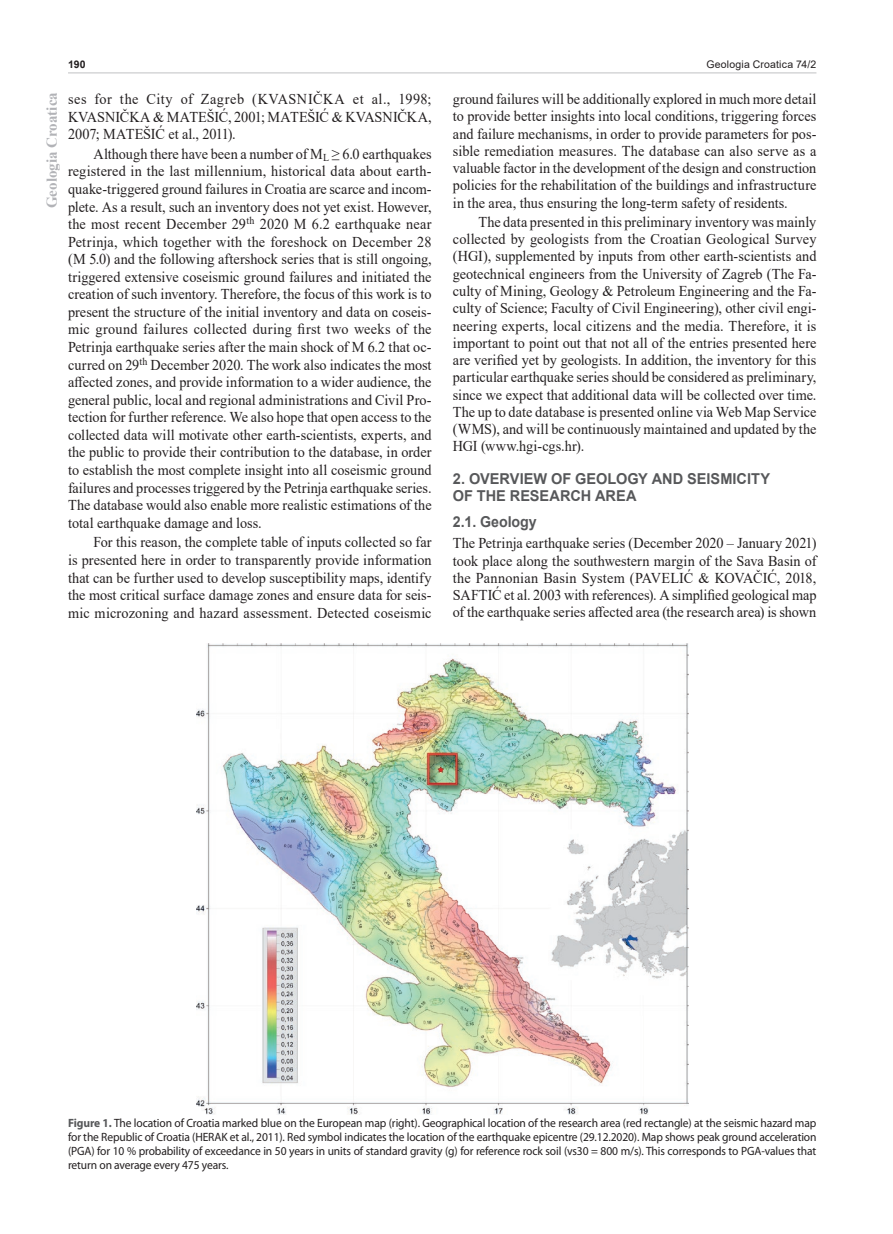
<style>
.page{position:relative;width:893px;height:1234px;background:#fff}
.page>*{position:absolute;margin:0;border:0;box-sizing:border-box;transform-origin:0 0}
.t1{font:15px/17.5px "Times New Roman";letter-spacing:.005em;color:#231f20;text-align:justify;scale:.95 1}
.t2{font:700 15px/17.4px "Arial";color:#57585a}
.t3{font:700 15px "Times New Roman";color:#b2b3b7}
.t4{font:700 15px "Arial";color:#57585a;scale:.95 1}
.t5{font:12px/14.1px "Myriad Pro";letter-spacing:-.01em;color:#231f20;text-align:justify;scale:.96 1}
.t6{font:10.5px "Arial";letter-spacing:.015em;color:#231f20}
.t7{font:700 10.5px "Arial";color:#231f20}
.s1{font-weight:700;color:#57585a}
</style>
<div class="page">
<hr style="left:68px;top:72px;width:748px;height:1px;background:#c7c8ca">
<img style="left:196px;top:643px;width:492px;height:471px">
<p class="t7" style="left:68px;top:57px;width:19px">190</p>
<p class="t6" style="left:706px;top:57px;width:112px">Geologia Croatica 74/2</p>
<p class="t1" style="left:68px;top:90px;width:384px">ses for the City of Zagreb (KVASNIČKA et al., 1998; KVASNIČKA &amp; MATEŠIĆ, 2001; MATEŠIĆ &amp; KVASNIČKA, 2007; MATEŠIĆ et al., 2011).</p>
<p class="t1" style="left:68px;top:144px;width:384px;text-indent:26px">Although there have been a number of M<sub>L</sub> ≥ 6.0 earthquakes registered in the last millennium, historical data about earth&shy;quake-triggered ground failures in Croatia are scarce and incom&shy;plete. As a result, such an inventory does not yet exist. However, the most recent December 29<sup>th</sup> 2020 M 6.2 earthquake near Petrinja, which together with the foreshock on December 28 (M 5.0) and the following aftershock series that is still ongoing, triggered extensive coseismic ground failures and initiated the creation of such inventory. Therefore, the focus of this work is to present the structure of the initial inventory and data on coseis&shy;mic ground failures collected during first two weeks of the Petrinja earthquake series after the main shock of M 6.2 that oc&shy;curred on 29<sup>th</sup> December 2020. The work also indicates the most affected zones, and provide information to a wider audience, the general public, local and regional administrations and Civil Pro&shy;tection for further reference. We also hope that open access to the collected data will motivate other earth-scientists, experts, and the public to provide their contribution to the database, in order to establish the most complete insight into all coseismic ground failures and processes triggered by the Petrinja earthquake series.<br>The database would also enable more realistic estimations of the total earthquake damage and loss.</p>
<p class="t1" style="left:68px;top:533px;width:384px;text-indent:26px">For this reason, the complete table of inputs collected so far is presented here in order to transparently provide information that can be further used to develop susceptibility maps, identify the most critical surface damage zones and ensure data for seis&shy;mic microzoning and hazard assessment. Detected coseismic</p>
<p class="t3" style="left:41px;top:208px;width:118px;rotate:-90deg">Geologia Croatica</p>
<p class="t1" style="left:453px;top:90px;width:384px">ground failures will be additionally explored in much more detail to provide better insights into local conditions, triggering forces and failure mechanisms, in order to provide parameters for pos&shy;sible remediation measures. The database can also serve as a valuable factor in the development of the design and construction policies for the rehabilitation of the buildings and infrastructure in the area, thus ensuring the long-term safety of residents.</p>
<p class="t1" style="left:453px;top:213px;width:384px;text-indent:26px">The data presented in this preliminary inventory was mainly collected by geologists from the Croatian Geological Survey (HGI), supplemented by inputs from other earth-scientists and geotechnical engineers from the University of Zagreb (The Fa&shy;culty of Mining, Geology &amp; Petroleum Engineering and the Fa&shy;culty of Science; Faculty of Civil Engineering), other civil engi&shy;neering experts, local citizens and the media. Therefore, it is important to point out that not all of the entries presented here are verified yet by geologists. In addition, the inventory for this particular earthquake series should be considered as preliminary, since we expect that additional data will be collected over time.<br>The up to date database is presented online via Web Map Service (WMS), and will be continuously maintained and updated by the HGI (www.hgi-cgs.hr).</p>
<p class="t2" style="left:453px;top:470px;width:319px">2. OVERVIEW OF GEOLOGY AND SEISMICITY<br>OF THE RESEARCH AREA</p>
<p class="t4" style="left:453px;top:511px;width:90px">2.1. Geology</p>
<p class="t1" style="left:453px;top:534px;width:384px">The Petrinja earthquake series (December 2020 – January 2021) took place along the southwestern margin of the Sava Basin of the Pannonian Basin System (PAVELIĆ &amp; KOVAČIĆ, 2018, SAFTIĆ et al. 2003 with references). A simplified geological map of the earthquake series affected area (the research area) is shown</p>
<p class="t5" style="left:68px;top:1115px;width:781px"><span class="s1">Figure 1.</span> The location of Croatia marked blue on the European map (right). Geographical location of the research area (red rectangle) at the seismic hazard map for the Republic of Croatia (HERAK et al., 2011). Red symbol indicates the location of the earthquake epicentre (29.12.2020). Map shows peak ground acceleration (PGA) for 10 % probability of exceedance in 50 years in units of standard gravity (g) for reference rock soil (vs30 = 800 m/s). This corresponds to PGA-values that return on average every 475 years.</p>
</div>
